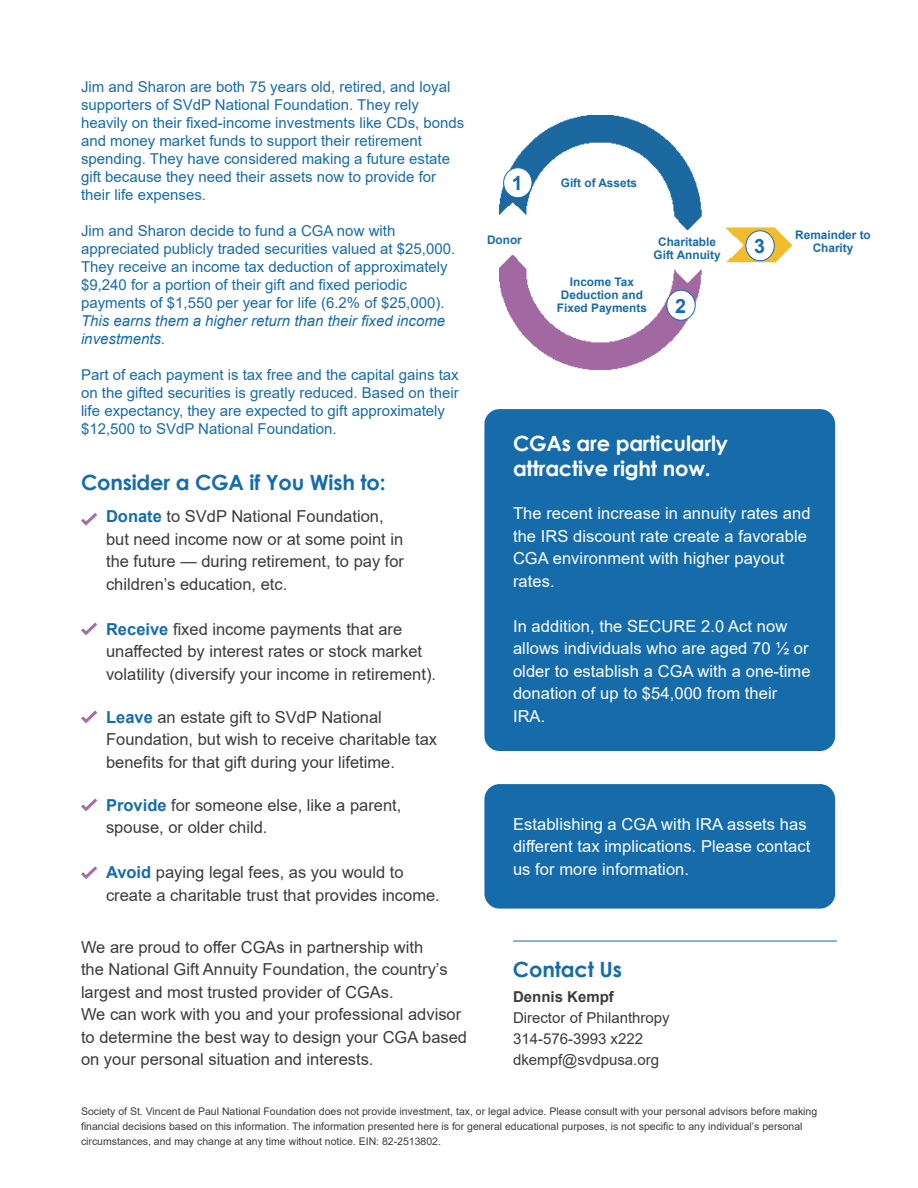
<style>
.page{position:relative;width:918px;height:1188px;background:#fff}
.page>*{position:absolute;margin:0;border:0;box-sizing:border-box;transform-origin:0 0}
.t1{font:700 21px/25.5px "Century Gothic";letter-spacing:-.01em;color:#fff}
.t2{font:700 21px "Century Gothic";letter-spacing:-.01em;color:#166caa}
.t3{font:700 19.65px "Arial";color:#166caa}
.t4{font:16.5px/22.5px "Arial";color:#3c3b3c}
.t5{font:16.5px/22.5px "Arial";letter-spacing:.005em;color:#fff}
.t6{font:15px/18px "Arial";color:#166caa}
.t7{font:italic 15px/18px "Arial";color:#166caa}
.t8{font:15px/21px "Arial";color:#3c3b3c}
.t9{font:700 15px "Arial";color:#3c3b3c}
.t10{font:700 11.85px/13.2px "Arial";color:#166caa;text-align:center}
.t11{font:10.5px/15px "Arial";color:#3c3b3c}
.s1{font-weight:700;color:#166caa}
</style>
<div class="page">
<div style="left:484px;top:409px;width:351px;height:342px;background:#166caa;border-radius:15px"></div>
<svg style="left:81px;top:513px;width:16px;height:13px"></svg>
<svg style="left:81px;top:622px;width:17px;height:13px"></svg>
<svg style="left:81px;top:710px;width:17px;height:14px"></svg>
<svg style="left:81px;top:798px;width:17px;height:14px"></svg>
<svg style="left:81px;top:866px;width:17px;height:13px"></svg>
<img style="left:499px;top:116px;width:293px;height:254px">
<div style="left:504px;top:168px;width:28px;height:30px;background:#fff;border-radius:50%"></div>
<div style="left:503px;top:167px;width:29px;height:31px;border:1px solid #166caa;border-radius:50%"></div>
<div style="left:667px;top:290px;width:28px;height:30px;background:#fff;border-radius:50%"></div>
<div style="left:666px;top:290px;width:30px;height:31px;border:1px solid #166caa;border-radius:50%"></div>
<div style="left:746px;top:231px;width:28px;height:30px;background:#fff;border-radius:50%"></div>
<div style="left:746px;top:230px;width:29px;height:31px;border:1px solid #166caa;border-radius:50%"></div>
<hr style="left:513px;top:941px;width:324px;height:1px;background:#166caa">
<div style="left:484px;top:784px;width:351px;height:125px;background:#166caa;border-radius:15px"></div>
<p class="t6" style="left:81px;top:78px;width:385px">Jim and Sharon are both 75 years old, retired, and loyal supporters of SVdP National Foundation. They rely heavily on their fixed-income investments like CDs, bonds and money market funds to support their retirement spending. They have considered making a future estate gift because they need their assets now to provide for their life expenses.</p>
<p class="t6" style="left:81px;top:222px;width:376px">Jim and Sharon decide to fund a CGA now with appreciated publicly traded securities valued at $25,000.<br>They receive an income tax deduction of approximately $9,240 for a portion of their gift and fixed periodic payments of $1,550 per year for life (6.2% of $25,000).</p>
<p class="t7" style="left:81px;top:312px;width:366px">This earns them a higher return than their fixed income investments.</p>
<p class="t6" style="left:81px;top:366px;width:379px">Part of each payment is tax free and the capital gains tax on the gifted securities is greatly reduced. Based on their life expectancy, they are expected to gift approximately $12,500 to SVdP National Foundation.</p>
<p class="t2" style="left:81px;top:466px;width:306px">Consider a CGA if You Wish to:</p>
<p class="t4" style="left:106px;top:505px;width:300px"><span class="s1">Donate</span> to SVdP National Foundation, but need income now or at some point in the future — during retirement, to pay for children’s education, etc.</p>
<p class="t4" style="left:106px;top:617px;width:332px"><span class="s1">Receive</span> fixed income payments that are unaffected by interest rates or stock market volatility (diversify your income in retirement).</p>
<p class="t4" style="left:106px;top:705px;width:333px"><span class="s1">Leave</span> an estate gift to SVdP National<br>Foundation, but wish to receive charitable tax benefits for that gift during your lifetime.</p>
<p class="t4" style="left:106px;top:793px;width:297px"><span class="s1">Provide</span> for someone else, like a parent, spouse, or older child.</p>
<p class="t4" style="left:106px;top:861px;width:335px"><span class="s1">Avoid</span> paying legal fees, as you would to create a charitable trust that provides income.</p>
<p class="t4" style="left:81px;top:936px;width:388px">We are proud to offer CGAs in partnership with<br>the National Gift Annuity Foundation, the country’s largest and most trusted provider of CGAs.<br>We can work with you and your professional advisor to determine the best way to design your CGA based on your personal situation and interests.</p>
<p class="t3" style="left:512px;top:169px;width:12px">1</p>
<p class="t10" style="left:487px;top:233px;width:36px">Donor</p>
<p class="t10" style="left:561px;top:176px;width:78px">Gift of Assets</p>
<p class="t10" style="left:654px;top:235px;width:69px">Charitable<br>Gift Annuity</p>
<p class="t10" style="left:795px;top:229px;width:77px">Remainder to<br>Charity</p>
<p class="t3" style="left:754px;top:232px;width:12px">3</p>
<p class="t10" style="left:557px;top:275px;width:91px">Income Tax<br>Deduction and<br>Fixed Payments</p>
<p class="t3" style="left:675px;top:292px;width:12px">2</p>
<p class="t1" style="left:513px;top:430px;width:217px">CGAs are particularly attractive right now.</p>
<p class="t5" style="left:513px;top:502px;width:299px">The recent increase in annuity rates and the IRS discount rate create a favorable<br>CGA environment with higher payout rates.</p>
<p class="t5" style="left:513px;top:615px;width:299px">In addition, the SECURE 2.0 Act now allows individuals who are aged 70 ½ or older to establish a CGA with a one-time donation of up to $54,000 from their<br>IRA.</p>
<p class="t5" style="left:513px;top:813px;width:299px">Establishing a CGA with IRA assets has different tax implications. Please contact us for more information.</p>
<p class="t2" style="left:513px;top:953px;width:110px">Contact Us</p>
<p class="t9" style="left:513px;top:986px;width:102px">Dennis Kempf</p>
<p class="t8" style="left:513px;top:1007px;width:158px">Director of Philanthropy<br>314-576-3993 x222 dkempf@svdpusa.org</p>
<p class="t11" style="left:81px;top:1103px;width:738px">Society of St. Vincent de Paul National Foundation does not provide investment, tax, or legal advice. Please consult with your personal advisors before making financial decisions based on this information. The information presented here is for general educational purposes, is not specific to any individual’s personal circumstances, and may change at any time without notice. EIN: 82-2513802.</p>
</div>
